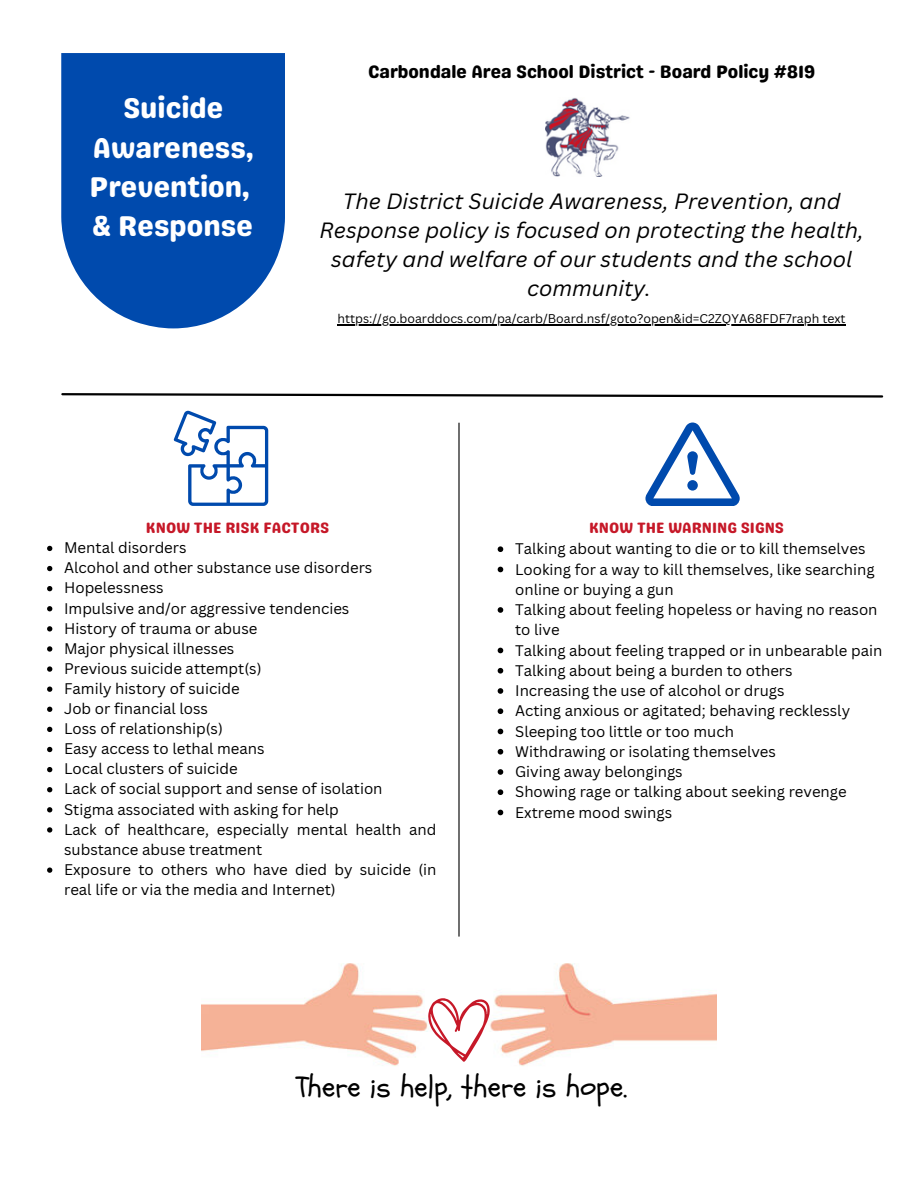
<style>
.page{position:relative;width:918px;height:1188px;background:#fff}
.page>*{position:absolute;margin:0;border:0;box-sizing:border-box;transform-origin:0 0}
.t1{font:30px "Schoolbell";color:#000}
.t2{font:28.5px/39.3px "Genty Sans";color:#fff;text-align:center}
.t3{font:italic 21.45px/29.2px "Canva Sans";color:#000;text-align:center}
.t4{font:18px "Genty Sans";color:#000}
.t5{font:15px/20.1px "Canva Sans";color:#000}
.t6{font:15px "Genty Sans";color:#c61828}
.t7{font:12.3px "Canva Sans";color:#000}
</style>
<div class="page">
<svg style="left:61px;top:53px;width:224px;height:275px;background:#175ab4"></svg>
<img style="left:545px;top:98px;width:85px;height:79px">
<svg style="left:174px;top:411px;width:94px;height:95px"></svg>
<svg style="left:61px;top:393px;width:823px;height:5px"></svg>
<svg style="left:645px;top:423px;width:95px;height:83px"></svg>
<hr style="left:458px;top:423px;width:2px;height:513px;background:#000">
<img style="left:201px;top:963px;width:516px;height:103px">
<svg style="left:428px;top:998px;width:62px;height:64px"></svg>
<svg style="left:498px;top:546px;width:5px;height:6px"></svg>
<svg style="left:498px;top:567px;width:5px;height:5px"></svg>
<svg style="left:498px;top:607px;width:5px;height:6px"></svg>
<svg style="left:498px;top:648px;width:5px;height:5px"></svg>
<svg style="left:498px;top:668px;width:5px;height:6px"></svg>
<svg style="left:498px;top:688px;width:5px;height:6px"></svg>
<svg style="left:498px;top:708px;width:5px;height:6px"></svg>
<svg style="left:498px;top:729px;width:5px;height:5px"></svg>
<svg style="left:498px;top:749px;width:5px;height:6px"></svg>
<svg style="left:498px;top:769px;width:5px;height:6px"></svg>
<svg style="left:498px;top:789px;width:5px;height:6px"></svg>
<svg style="left:498px;top:810px;width:5px;height:5px"></svg>
<svg style="left:47px;top:546px;width:5px;height:5px"></svg>
<svg style="left:47px;top:566px;width:5px;height:5px"></svg>
<svg style="left:47px;top:586px;width:5px;height:5px"></svg>
<svg style="left:47px;top:606px;width:5px;height:5px"></svg>
<svg style="left:47px;top:626px;width:5px;height:6px"></svg>
<svg style="left:47px;top:646px;width:5px;height:6px"></svg>
<svg style="left:47px;top:666px;width:5px;height:6px"></svg>
<svg style="left:47px;top:687px;width:5px;height:5px"></svg>
<svg style="left:47px;top:707px;width:5px;height:5px"></svg>
<svg style="left:47px;top:727px;width:5px;height:5px"></svg>
<svg style="left:47px;top:747px;width:5px;height:5px"></svg>
<svg style="left:47px;top:767px;width:5px;height:5px"></svg>
<svg style="left:47px;top:787px;width:5px;height:5px"></svg>
<svg style="left:47px;top:807px;width:5px;height:5px"></svg>
<svg style="left:47px;top:827px;width:5px;height:6px"></svg>
<svg style="left:47px;top:867px;width:5px;height:6px"></svg>
<hr style="left:338px;top:324px;width:508px;height:1px;background:#000">
<h2 class="t2" style="left:90px;top:89px;width:165px">Suicide<br>Awareness,<br>Prevention, &amp; Response</h2>
<h4 class="t4" style="left:368px;top:61px;width:449px">Carbondale Area School District - Board Policy #819</h4>
<p class="t3" style="left:319px;top:186px;width:546px">The District Suicide Awareness, Prevention, and Response policy is focused on protecting the health, safety and welfare of our students and the school community.</p>
<p class="t7" style="left:338px;top:310px;width:509px">https://go.boarddocs.com/pa/carb/Board.nsf/goto?open&amp;id=C2ZQYA68FDF7raph text</p>
<p class="t6" style="left:146px;top:519px;width:185px">KNOW THE RISK FACTORS</p>
<p class="t5" style="left:64px;top:537px;width:374px">Mental disorders<br>Alcohol and other substance use disorders<br>Hopelessness<br>Impulsive and/or aggressive tendencies<br>History of trauma or abuse<br>Major physical illnesses<br>Previous suicide attempt(s)<br>Family history of suicide<br>Job or financial loss<br>Loss of relationship(s)<br>Easy access to lethal means<br>Local clusters of suicide<br>Lack of social support and sense of isolation<br>Stigma associated with asking for help<br>Lack of healthcare, especially mental health and substance abuse treatment<br>Exposure to others who have died by suicide (in real life or via the media and Internet)</p>
<p class="t6" style="left:589px;top:519px;width:196px">KNOW THE WARNING SIGNS</p>
<p class="t5" style="left:515px;top:538px;width:369px">Talking about wanting to die or to kill themselves Looking for a way to kill themselves, like searching online or buying a gun<br>Talking about feeling hopeless or having no reason to live<br>Talking about feeling trapped or in unbearable pain Talking about being a burden to others<br>Increasing the use of alcohol or drugs<br>Acting anxious or agitated; behaving recklessly Sleeping too little or too much<br>Withdrawing or isolating themselves<br>Giving away belongings<br>Showing rage or talking about seeking revenge Extreme mood swings</p>
<h3 class="t1" style="left:296px;top:1067px;width:333px">There is help, there is hope.</h3>
</div>
